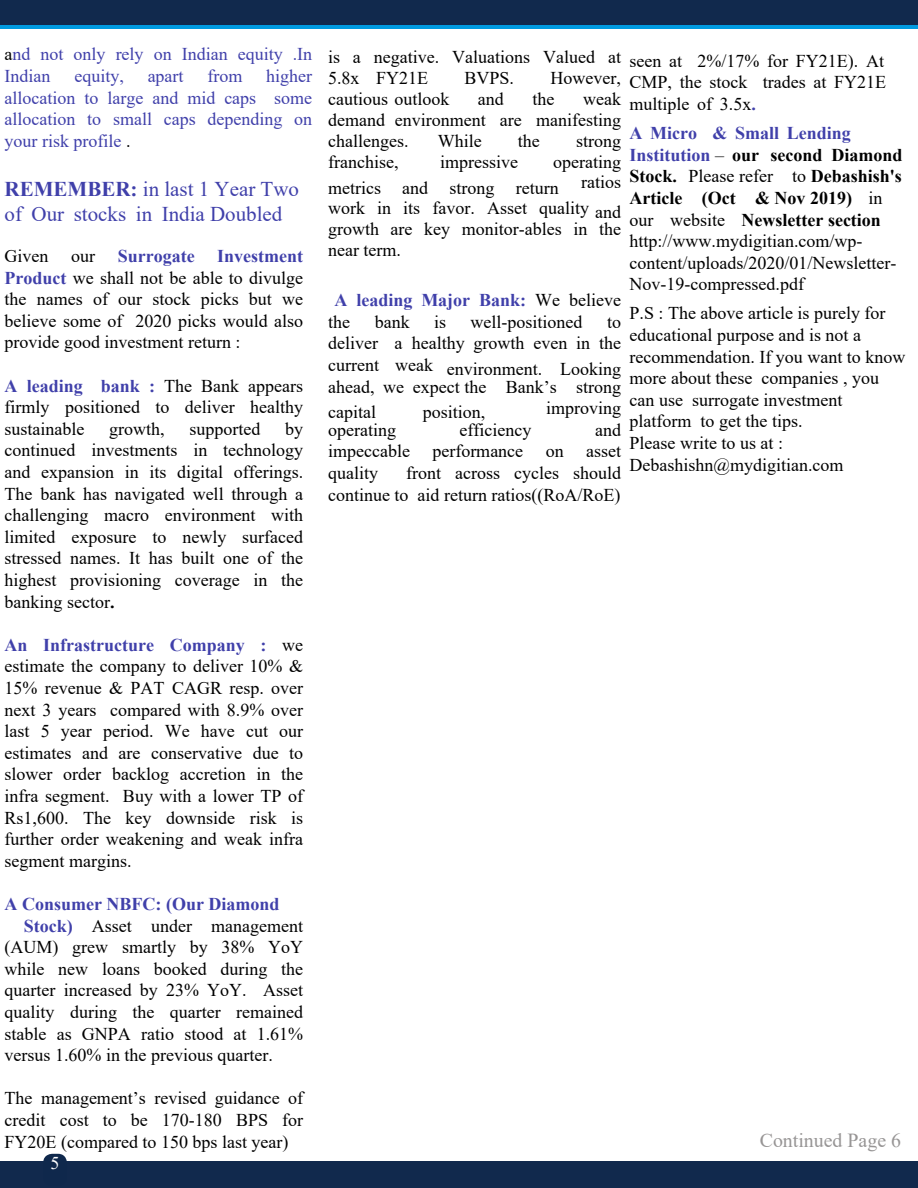
<style>
.page{position:relative;width:918px;height:1188px;background:#fff}
.page>*{position:absolute;margin:0;border:0;box-sizing:border-box;transform-origin:0 0}
.t1{font:21px/25.2px "Times New Roman";color:#4040aa}
.t2{font:19.95px "Times New Roman";color:#979595}
.t3{font:18px/21.6px "Times New Roman";color:#000;text-align:justify}
.t4{font:18px/21.6px "Times New Roman";color:#4040aa}
.t5{font:700 18px/21.6px "Times New Roman";color:#4040aa}
.t6{font:18px "Times New Roman";color:#fff}
.s1{color:#000}
.s2{font-weight:700}
.s3{font-weight:700;color:#4040aa}
.s4{font-weight:400;color:#000}
.s5{font-style:inherit}
</style>
<div class="page">
<div style="left:0;top:0;width:918px;height:29px;background:#009ae0"></div>
<div style="left:0;top:0;width:918px;height:25px;background:#11294d"></div>
<div style="left:0;top:1162px;width:918px;height:26px;background:#11294d"></div>
<div style="left:43px;top:1154px;width:24px;height:32px;background:#0f284c;border-radius:9px"></div>
<p class="t4" style="left:5px;top:43px;width:309px"><span class="s1">a</span>nd not only rely on Indian equity .In<br>Indian</p>
<p class="t4" style="left:5px;top:65px;width:309px;text-align:justify;text-indent:262px">higher allocation to large and mid caps some allocation to small caps depending on your risk profile <span class="s1">.</span></p>
<p class="t1" style="left:5px;top:175px;width:296px"><span class="s2">REMEMBER:</span> in last 1 Year Two of Our stocks in India Doubled</p>
<p class="t3" style="left:5px;top:245px;width:45px">Given</p>
<p class="t3" style="left:71px;top:245px;width:25px">our</p>
<p class="t5" style="left:118px;top:245px;width:78px">Surrogate</p>
<p class="t4" style="left:74px;top:65px;width:51px">equity,</p>
<p class="t4" style="left:148px;top:65px;width:37px">apart</p>
<p class="t4" style="left:207px;top:65px;width:36px">from</p>
<p class="t3" style="left:5px;top:245px;width:300px;text-indent:213px"><span class="s3">Investment Product</span> we shall not be able to divulge the names of our stock picks but we believe some of 2020 picks would also provide good investment return :</p>
<p class="t3" style="left:5px;top:374px;width:300px"><span class="s3">A leading bank :</span> The Bank appears firmly positioned to deliver healthy sustainable</p>
<p class="t3" style="left:5px;top:417px;width:300px;text-indent:281px">by continued investments in technology and expansion in its digital offerings.<br>The bank has navigated well through a challenging macro environment with limited exposure to newly surfaced stressed names. It has built one of the highest provisioning coverage in the banking sector<span class="s2">.</span></p>
<p class="t3" style="left:5px;top:633px;width:300px"><span class="s3">An Infrastructure Company :</span> we estimate the company to deliver 10% &amp; 15% revenue &amp; PAT CAGR resp. over next 3 years compared with 8.9% over last 5 year period. We have cut our estimates and are conservative due to slower order backlog accretion in the infra segment. Buy with a lower TP of Rs1,600. The key downside risk is further order weakening and weak infra segment margins.</p>
<p class="t5" style="left:5px;top:893px;width:276px">A Consumer NBFC: (Our Diamond</p>
<p class="t3" style="left:24px;top:914px;width:281px"><span class="s3">Stock)</span> Asset under management</p>
<p class="t3" style="left:5px;top:936px;width:300px">(AUM) grew smartly by 38% YoY</p>
<p class="t3" style="left:5px;top:957px;width:300px">while new loans booked during the</p>
<p class="t3" style="left:5px;top:979px;width:300px">quarter increased by 23% YoY. Asset</p>
<p class="t3" style="left:5px;top:1001px;width:300px">quality during the quarter remained</p>
<p class="t3" style="left:5px;top:1022px;width:300px">stable as GNPA ratio stood at 1.61%</p>
<p class="t3" style="left:5px;top:1044px;width:270px">versus 1.60% in the previous quarter.</p>
<p class="t3" style="left:5px;top:1087px;width:300px">The management’s revised guidance of credit cost to be 170-180 BPS for FY20E (compared to 150 bps last year)</p>
<p class="t3" style="left:109px;top:417px;width:57px">growth,</p>
<p class="t3" style="left:190px;top:417px;width:72px">supported</p>
<p class="t3" style="left:328px;top:45px;width:295px;line-height:21.1px">is a negative. Valuations Valued at<br>5.8x FY21E</p>
<p class="t3" style="left:465px;top:66px;width:51px">BVPS.</p>
<p class="t3" style="left:551px;top:66px;width:72px">However,</p>
<p class="t3" style="left:328px;top:88px;width:295px;line-height:21.1px;text-indent:255px">weak demand environment are manifesting challenges.</p>
<p class="t3" style="left:328px;top:87px;width:123px">cautious outlook</p>
<p class="t3" style="left:478px;top:87px;width:27px">and</p>
<p class="t3" style="left:532px;top:87px;width:23px">the</p>
<p class="t3" style="left:438px;top:129px;width:45px">While</p>
<p class="t3" style="left:518px;top:129px;width:23px">the</p>
<p class="t3" style="left:576px;top:129px;width:46px">strong</p>
<p class="t3" style="left:328px;top:149px;width:295px;line-height:25.7px;text-align:right">operating<br>metrics and strong return ratios</p>
<p class="t3" style="left:328px;top:197px;width:295px;line-height:21.1px">work in its favor. Asset quality and growth are key monitor-ables in the near term.</p>
<p class="t5" style="left:328px;top:289px;width:295px;text-indent:6px">A leading Major Bank: <span class="s4">We believe the</span></p>
<p class="t3" style="left:328px;top:151px;width:72px">franchise,</p>
<p class="t3" style="left:440px;top:151px;width:79px">impressive</p>
<p class="t3" style="left:375px;top:310px;width:36px">bank</p>
<p class="t3" style="left:434px;top:310px;width:14px">is</p>
<p class="t3" style="left:471px;top:310px;width:113px">well-positioned</p>
<p class="t3" style="left:328px;top:310px;width:295px;text-align:right">to<br>deliver a healthy growth even in the</p>
<p class="t3" style="left:328px;top:359px;width:295px;line-height:17.7px">current weak environment. Looking ahead, we expect the Bank’s strong</p>
<p class="t3" style="left:328px;top:401px;width:49px">capital</p>
<p class="t3" style="left:423px;top:401px;width:64px">position,</p>
<p class="t3" style="left:546px;top:397px;width:77px">improving</p>
<p class="t3" style="left:328px;top:418px;width:69px">operating</p>
<p class="t3" style="left:460px;top:418px;width:73px">efficiency</p>
<p class="t3" style="left:328px;top:418px;width:295px;text-indent:267px">and impeccable performance on asset quality</p>
<p class="t3" style="left:328px;top:462px;width:295px;text-align:right">front across cycles should<br>continue to aid return ratios((RoA/RoE)</p>
<p class="t3" style="left:630px;top:49px;width:258px">seen at 2%/17% for FY21E). At CMP, the stock trades at FY21E multiple of 3.5x<span class="s3">.</span></p>
<p class="t3" style="left:630px;top:122px;width:275px;text-align:left"><span class="s3">A Micro &amp; Small Lending<br>Institution</span> – <span class="s2">our second Diamond<br>Stock.</span> Please refer to <span class="s2">Debashish's<br>Article (Oct &amp; Nov 2019)</span> in our website <span class="s2">Newsletter section </span>http://www.mydigitian.com/wp&shy;content/uploads/2020/01/Newsletter-<br>Nov-19-compressed.pdf</p>
<p class="t3" style="left:630px;top:302px;width:277px;text-align:left">P.S : The above article is purely for educational purpose and is not a recommendation. If you want to know more about these companies , you can use surrogate investment platform to get the tips.<br>Please write to us at :<br>Debashishn@mydigitian.com</p>
<p class="t2" style="left:760px;top:1126px;width:143px">Continued Page <span class="s5">6</span></p>
<p class="t6" style="left:51px;top:1151px;width:10px">5</p>
</div>
